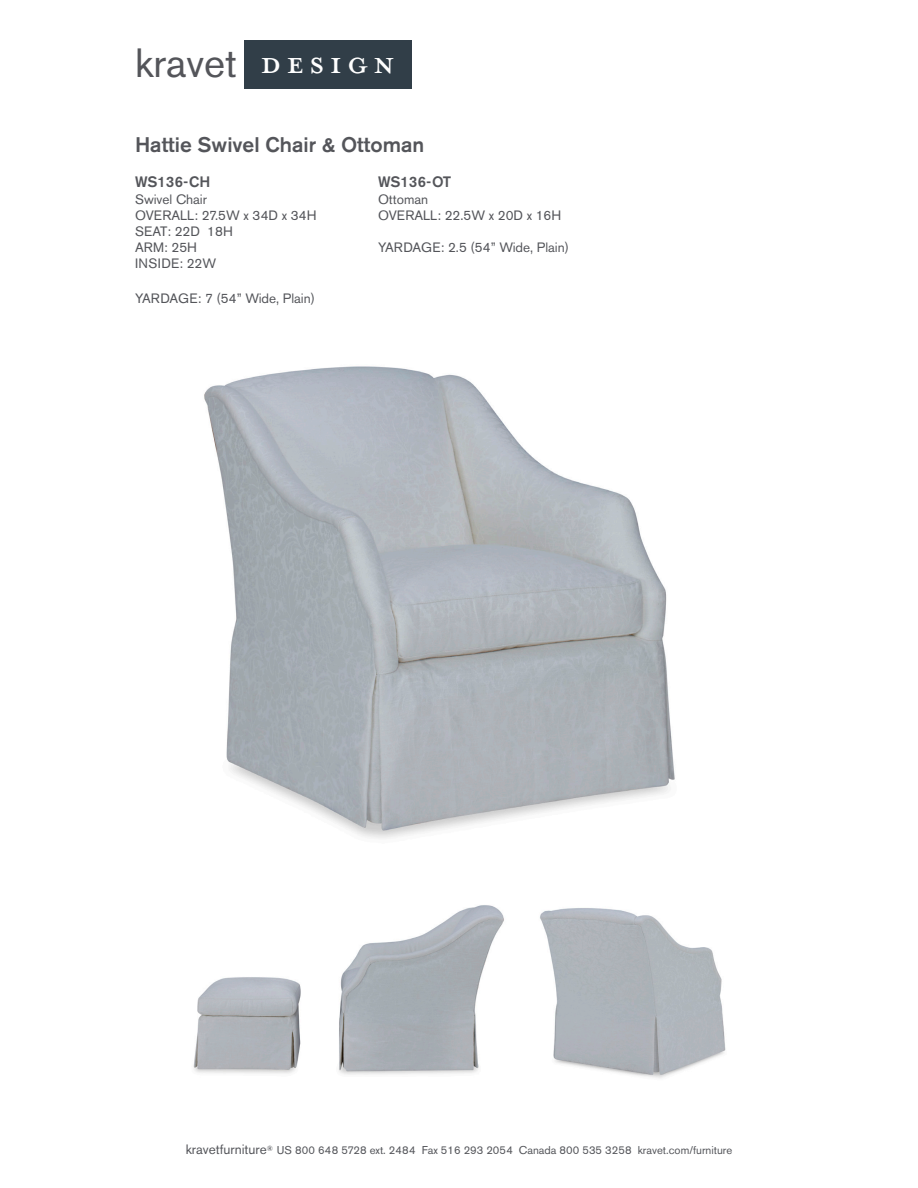
<style>
.page{position:relative;width:918px;height:1188px;background:#fff}
.page>*{position:absolute;margin:0;border:0;box-sizing:border-box;transform-origin:0 0}
.t1{font:45px "Mrs Eaves All Petite Caps OT";letter-spacing:.1em;color:#fff}
.t2{font:40.5px "Akzidenz Grotesk BE";color:#54555a}
.t3{font:500 21px "Akzidenz Grotesk BE";color:#54555a}
.t4{font:500 15px "Akzidenz Grotesk BE";color:#54555a}
.t5{font:13.5px "Akzidenz Grotesk BE";color:#54555a}
.t6{font:13.5px "Akzidenz Grotesk BE";letter-spacing:.02em;color:#54555a}
.t7{font:11.25px "Akzidenz Grotesk BE";color:#54555a}
.s1{font-family:"Mrs Eaves All Petite Caps OT";font-size:60px;color:#313e48}
.s2{font-size:13.5px}
</style>
<div class="page">
<div style="left:244px;top:41px;width:167px;height:48px;background:#313e48"></div>
<img style="left:204px;top:366px;width:471px;height:473px">
<img style="left:540px;top:908px;width:186px;height:170px">
<img style="left:193px;top:905px;width:311px;height:170px">
<p class="t2" style="left:135px;top:38px;width:277px">kravet <span class="s1">design</span></p>
<p class="t1" style="left:260px;top:35px;width:137px">design</p>
<p class="t3" style="left:135px;top:131px;width:291px">Hattie Swivel Chair &amp; Ottoman</p>
<p class="t4" style="left:378px;top:173px;width:75px">WS136-OT</p>
<p class="t5" style="left:378px;top:191px;width:52px">Ottoman</p>
<p class="t5" style="left:378px;top:207px;width:185px">OVERALL: 22.5W x 20D x 16H</p>
<p class="t5" style="left:378px;top:239px;width:193px">YARDAGE: 2.5 (54” Wide, Plain)</p>
<p class="t4" style="left:135px;top:173px;width:77px">WS136-CH</p>
<p class="t5" style="left:135px;top:191px;width:73px">Swivel Chair</p>
<p class="t5" style="left:135px;top:207px;width:183px">OVERALL: 27.5W x 34D x 34H</p>
<p class="t5" style="left:135px;top:223px;width:99px">SEAT: 22D 18H</p>
<p class="t5" style="left:135px;top:239px;width:64px">ARM: 25H</p>
<p class="t6" style="left:135px;top:256px;width:83px">INSIDE: 22W</p>
<p class="t5" style="left:135px;top:290px;width:182px">YARDAGE: 7 (54” Wide, Plain)</p>
<p class="t7" style="left:186px;top:1143px;width:548px"><span class="s2">kravetfurniture</span><sup>®</sup> US 800 648 5728 ext. 2484 Fax 516 293 2054 Canada 800 535 3258 kravet.com/furniture</p>
</div>
